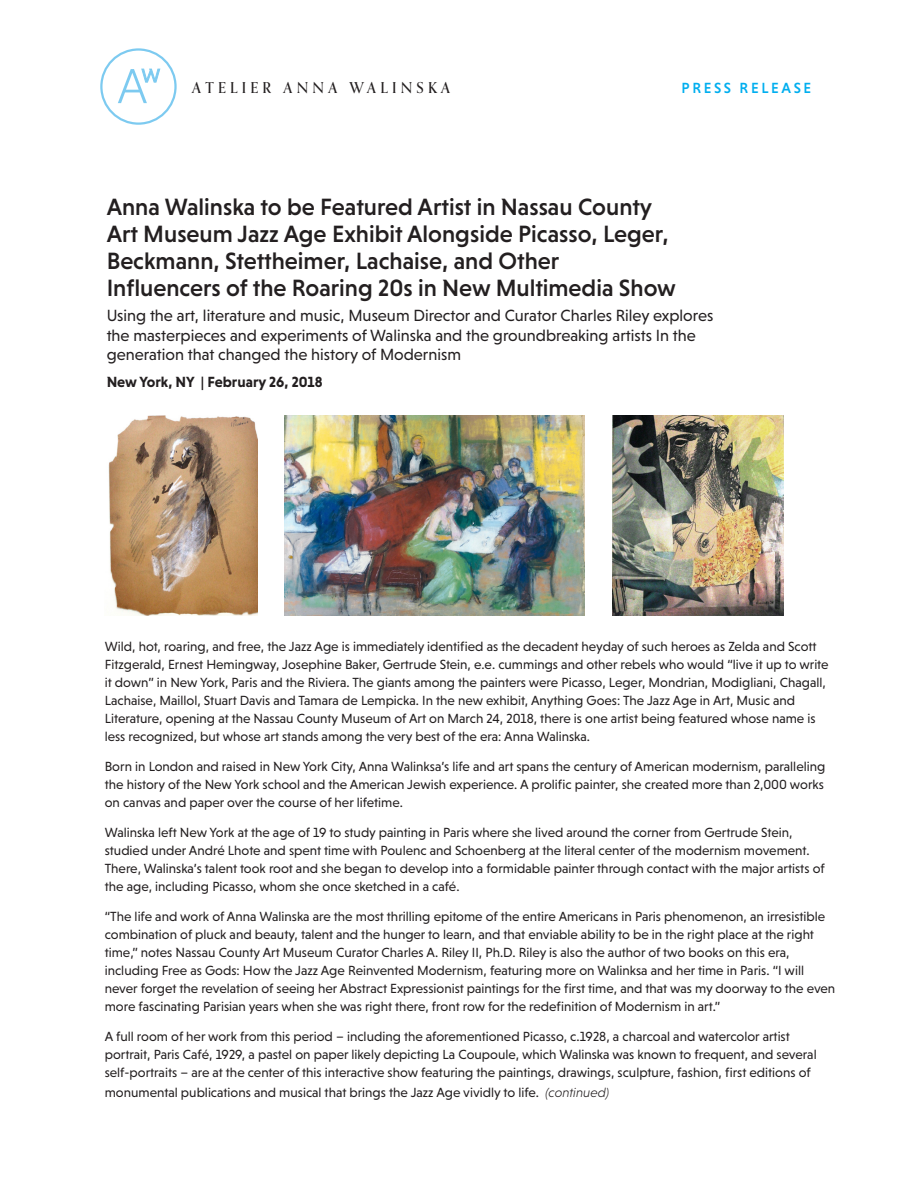
<style>
.page{position:relative;width:918px;height:1188px;background:#fff}
.page>*{position:absolute;margin:0;border:0;box-sizing:border-box;transform-origin:0 0}
.Headline{font:500 24px/27px "Niveau Grotesk";color:#231f20}
.Intro{font:16.5px/19.5px "Niveau Grotesk";color:#231f20}
.City_Date{font:700 15px "Niveau Grotesk";color:#231f20}
.t1{font:500 15px "Orpheus Pro";letter-spacing:.28em;color:#231f20}
.t2{font:500 15px "Niveau Grotesk";letter-spacing:.175em;color:#00aeef}
.Body{font:13.5px/18px "Niveau Grotesk";color:#231f20}
.s1{font-weight:300;font-style:italic}
</style>
<div class="page">
<svg style="left:118px;top:69px;width:42px;height:34px"></svg>
<div style="left:100px;top:48px;width:77px;height:77px;border:2px solid #6fc5ef;border-radius:50%"></div>
<img style="left:108px;top:416px;width:150px;height:200px">
<img style="left:285px;top:416px;width:299px;height:200px">
<img style="left:612px;top:416px;width:171px;height:199px">
<p class="t1" style="left:192px;top:79px;width:259px">ATELIER ANNA WALINSKA</p>
<p class="t2" style="left:682px;top:80px;width:131px">PRESS RELEASE</p>
<p class="Headline" style="left:107px;top:193px;width:571px">Anna Walinska to be Featured Artist in Nassau County Art Museum Jazz Age Exhibit Alongside Picasso, Leger, Beckmann, Stettheimer, Lachaise, and Other Influencers of the Roaring 20s in New Multimedia Show</p>
<p class="Intro" style="left:107px;top:306px;width:608px">Using the art, literature and music, Museum Director and Curator Charles Riley explores the masterpieces and experiments of Walinska and the groundbreaking artists In the generation that changed the history of Modernism</p>
<p class="City_Date" style="left:107px;top:373px;width:217px">New York, NY | February 26, 2018</p>
<p class="Body" style="left:105px;top:638px;width:725px">Wild, hot, roaring, and free, the Jazz Age is immediately identified as the decadent heyday of such heroes as Zelda and Scott Fitzgerald, Ernest Hemingway, Josephine Baker, Gertrude Stein, e.e. cummings and other rebels who would “live it up to write it down” in New York, Paris and the Riviera. The giants among the painters were Picasso, Leger, Mondrian, Modigliani, Chagall, Lachaise, Maillol, Stuart Davis and Tamara de Lempicka. In the new exhibit, Anything Goes: The Jazz Age in Art, Music and Literature, opening at the Nassau County Museum of Art on March 24, 2018, there is one artist being featured whose name is less recognized, but whose art stands among the very best of the era: Anna Walinska.</p>
<p class="Body" style="left:105px;top:758px;width:722px;text-align:justify">Born in London and raised in New York City, Anna Walinksa’s life and art spans the century of American modernism, paralleling the history of the New York school and the American Jewish experience. A prolific painter, she created more than 2,000 works on canvas and paper over the course of her lifetime.</p>
<p class="Body" style="left:105px;top:824px;width:722px">Walinska left New York at the age of 19 to study painting in Paris where she lived around the corner from Gertrude Stein, studied under André Lhote and spent time with Poulenc and Schoenberg at the literal center of the modernism movement.<br>There, Walinska’s talent took root and she began to develop into a formidable painter through contact with the major artists of the age, including Picasso, whom she once sketched in a café.</p>
<p class="Body" style="left:105px;top:908px;width:732px">“The life and work of Anna Walinska are the most thrilling epitome of the entire Americans in Paris phenomenon, an irresistible combination of pluck and beauty, talent and the hunger to learn, and that enviable ability to be in the right place at the right time,” notes Nassau County Art Museum Curator Charles A. Riley II, Ph.D. Riley is also the author of two books on this era, including Free as Gods: How the Jazz Age Reinvented Modernism, featuring more on Walinksa and her time in Paris. “I will never forget the revelation of seeing her Abstract Expressionist paintings for the first time, and that was my doorway to the even more fascinating Parisian years when she was right there, front row for the redefinition of Modernism in art.”</p>
<p class="Body" style="left:105px;top:1028px;width:713px">A full room of her work from this period – including the aforementioned Picasso, c.1928, a charcoal and watercolor artist portrait, Paris Café, 1929, a pastel on paper likely depicting La Coupoule, which Walinska was known to frequent, and several self-portraits – are at the center of this interactive show featuring the paintings, drawings, sculpture, fashion, first editions of</p>
<p class="Body" style="left:105px;top:1083px;width:506px">monumental publications and musical that brings the Jazz Age vividly to life. <span class="s1">(continued)</span></p>
</div>
